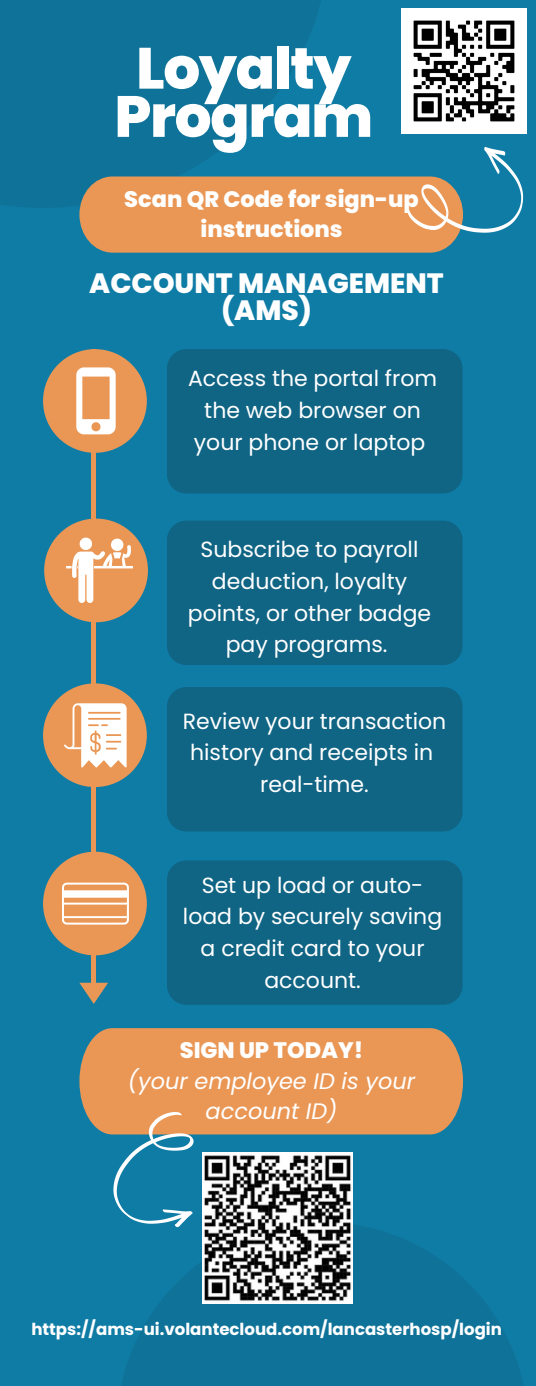
<style>
.page{position:relative;width:536px;height:1386px;background:#0f7ca6}
.page>*{position:absolute;margin:0;border:0;box-sizing:border-box;transform-origin:0 0}
.t1{font:800 58.1px/48.1px "Poppins";letter-spacing:-.025em;color:#fff;text-align:center}
.t2{font:800 27.82px/26.8px "Poppins";color:#fff;text-align:center}
.t3{font:800 22.4px/30.1px "Poppins";color:#fff;text-align:center}
.t4{font:italic 22.4px/30.1px "Poppins";color:#fff;text-align:center}
.t5{font:22.05px/31.7px "Poppins";color:#fff;text-align:center}
.t6{font:700 16.62px "Poppins";color:#fff}
</style>
<div class="page">
<svg style="left:0;top:0;width:321px;height:208px;fill:#0f7399"></svg>
<svg style="left:121px;top:1222px;width:402px;height:164px;fill:#0f7399"></svg>
<img style="left:401px;top:9px;width:125px;height:124px">
<div style="left:91px;top:349px;width:5px;height:638px;background:#ea9755"></div>
<svg style="left:79px;top:983px;width:29px;height:21px"></svg>
<div style="left:43px;top:349px;width:104px;height:104px;background:#ea9755;border-radius:50%"></div>
<div style="left:44px;top:519px;width:104px;height:103px;background:#ea9755;border-radius:50%"></div>
<div style="left:43px;top:683px;width:104px;height:104px;background:#ea9755;border-radius:50%"></div>
<div style="left:43px;top:852px;width:104px;height:103px;background:#ea9755;border-radius:50%"></div>
<svg style="left:66px;top:537px;width:67px;height:66px"></svg>
<svg style="left:76px;top:367px;width:40px;height:67px"></svg>
<svg style="left:64px;top:703px;width:63px;height:65px"></svg>
<svg style="left:62px;top:883px;width:67px;height:42px"></svg>
<div style="left:167px;top:349px;width:295px;height:145px;background:#106484;border-radius:19px"></div>
<div style="left:167px;top:521px;width:295px;height:144px;background:#106484;border-radius:19px"></div>
<div style="left:167px;top:687px;width:295px;height:144px;background:#106484;border-radius:19px"></div>
<div style="left:167px;top:860px;width:295px;height:145px;background:#106484;border-radius:19px"></div>
<svg style="left:79px;top:140px;width:445px;height:113px"></svg>
<div style="left:79px;top:1028px;width:384px;height:106px;background:#ea9755"></div>
<svg style="left:97px;top:1103px;width:140px;height:144px"></svg>
<img style="left:202px;top:1152px;width:150px;height:151px">
<h1 class="t1" style="left:114px;top:44px;width:260px">Loyalty<br>Program</h1>
<p class="t3" style="left:124px;top:184px;width:296px">Scan QR Code for sign-up instructions</p>
<p class="t2" style="left:89px;top:270px;width:356px">ACCOUNT MANAGEMENT (AMS)</p>
<p class="t5" style="left:188px;top:363px;width:250px">Access the portal from the web browser on your phone or laptop</p>
<p class="t5" style="left:188px;top:534px;width:245px">Subscribe to payroll deduction, loyalty points, or other badge pay programs.</p>
<p class="t5" style="left:183px;top:705px;width:265px">Review your transaction history and receipts in real-time.</p>
<p class="t5" style="left:183px;top:869px;width:261px">Set up load or auto&shy;load by securely saving a credit card to your account.</p>
<p class="t3" style="left:180px;top:1035px;width:185px">SIGN UP TODAY!</p>
<p class="t4" style="left:128px;top:1066px;width:288px">(your employee ID is your account ID)</p>
<p class="t6" style="left:31px;top:1317px;width:472px">https://ams-ui.volantecloud.com/lancasterhosp/login</p>
</div>
